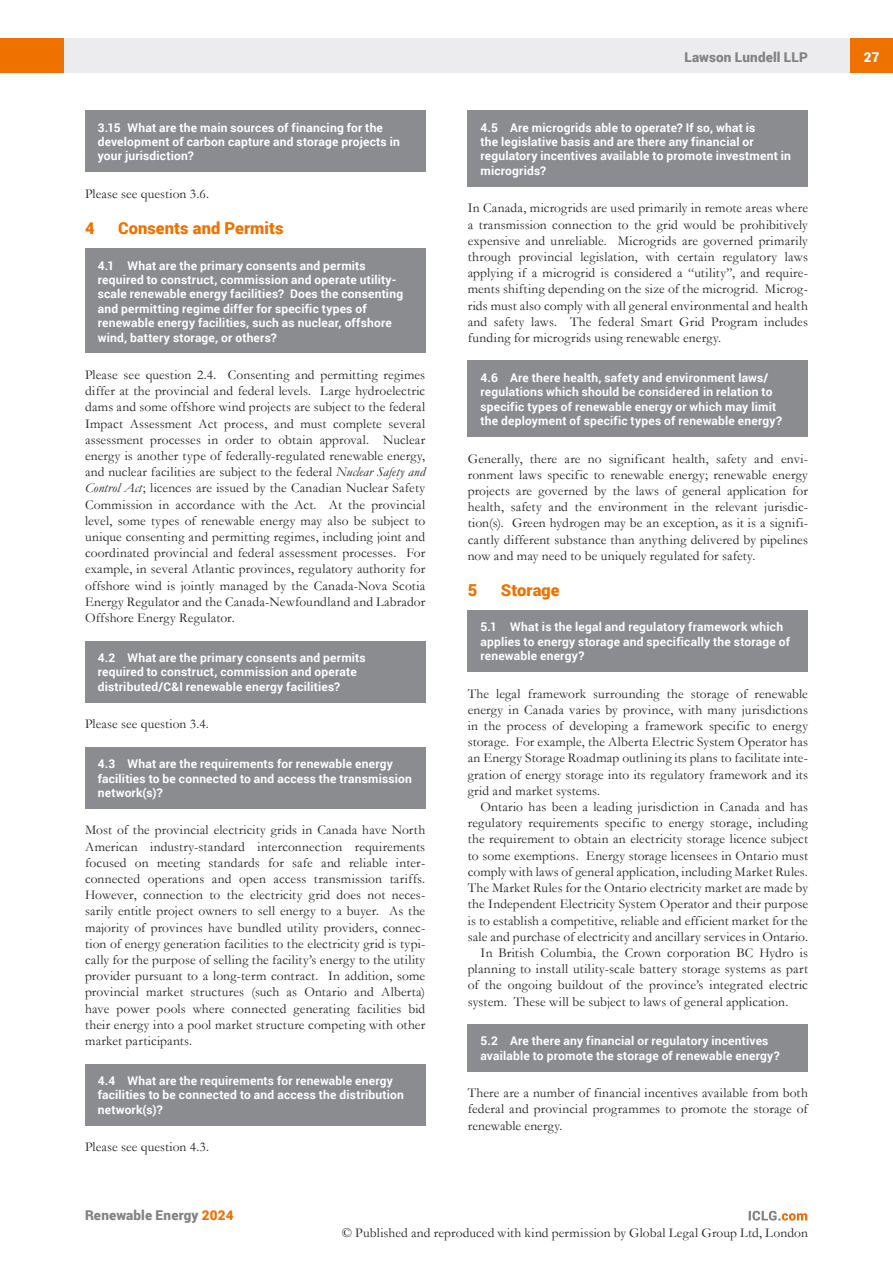
<style>
.page{position:relative;width:893px;height:1263px;background:#fff}
.page>*{position:absolute;margin:0;border:0;box-sizing:border-box;transform-origin:0 0}
.MS_Heading{font:900 16.5px "Roboto";letter-spacing:.005em;color:#ef7100}
.MS_Body_Text_-_First{font:13.5px/16.2px "Garamond";letter-spacing:.01em;color:#231f20;text-align:justify}
.MS_Body_Text_-_Secon{font:13.5px/16.2px "Garamond";letter-spacing:.01em;color:#231f20;text-align:justify}
.t1{font:900 13.5px "Roboto";letter-spacing:.015em;color:#808285}
.t2{font:900 13.5px "Roboto";color:#fff}
.MS_-_Question{font:700 12px/14.4px "Roboto";letter-spacing:.015em;color:#fff}
.MS_-_Question_follow{font:700 12px/14.4px "Roboto";letter-spacing:.015em;color:#fff}
.s1{font-style:italic}
.s2{color:#ef7100}
</style>
<div class="page">
<div style="left:64px;top:38px;width:786px;height:34px;background:#ececee"></div>
<div style="left:850px;top:38px;width:43px;height:34px;background:#ef7100"></div>
<div style="left:0;top:38px;width:64px;height:34px;background:#ef7100"></div>
<svg style="left:749px;top:1211px;width:58px;height:9px"></svg>
<div style="left:468px;top:111px;width:340px;height:76px;background:#8a8c8f"></div>
<div style="left:468px;top:361px;width:340px;height:76px;background:#8a8c8f"></div>
<div style="left:468px;top:610px;width:340px;height:62px;background:#8a8c8f"></div>
<div style="left:468px;top:1024px;width:340px;height:47px;background:#8a8c8f"></div>
<div style="left:85px;top:111px;width:340px;height:61px;background:#8a8c8f"></div>
<div style="left:85px;top:248px;width:340px;height:105px;background:#8a8c8f"></div>
<div style="left:85px;top:641px;width:340px;height:61px;background:#8a8c8f"></div>
<div style="left:85px;top:747px;width:340px;height:62px;background:#8a8c8f"></div>
<div style="left:85px;top:1064px;width:340px;height:61px;background:#8a8c8f"></div>
<p class="MS_-_Question" style="left:98px;top:120px;width:304px">3.15 What are the main sources of financing for the development of carbon capture and storage projects in your jurisdiction?</p>
<p class="MS_Body_Text_-_First" style="left:85px;top:185px;width:126px">Please see question 3.6.</p>
<p class="MS_Heading" style="left:85px;top:216px;width:11px">4</p>
<p class="MS_Heading" style="left:118px;top:216px;width:167px">Consents and Permits</p>
<p class="MS_-_Question_follow" style="left:98px;top:258px;width:307px">4.1 What are the primary consents and permits required to construct, commission and operate utility&shy;scale renewable energy facilities? Does the consenting and permitting regime differ for specific types of renewable energy facilities, such as nuclear, offshore wind, battery storage, or others?</p>
<p class="MS_Body_Text_-_First" style="left:85px;top:366px;width:342px">Please see question 2.4. Consenting and permitting regimes differ at the provincial and federal levels. Large hydroelectric dams and some offshore wind projects are subject to the federal Impact Assessment Act process, and must complete several assessment processes in order to obtain approval. Nuclear energy is another type of federally-regulated renewable energy, and nuclear facilities are subject to the federal <span class="s1">Nuclear Safety and Control Act</span>; licences are issued by the Canadian Nuclear Safety Commission in accordance with the Act. At the provincial level, some types of renewable energy may also be subject to unique consenting and permitting regimes, including joint and coordinated provincial and federal assessment processes. For example, in several Atlantic provinces, regulatory authority for offshore wind is jointly managed by the Canada-Nova Scotia Energy Regulator and the Canada-Newfoundland and Labrador Offshore Energy Regulator.</p>
<p class="MS_-_Question" style="left:98px;top:650px;width:269px">4.2 What are the primary consents and permits required to construct, commission and operate distributed/C&amp;I renewable energy facilities?</p>
<p class="MS_Body_Text_-_First" style="left:85px;top:715px;width:125px">Please see question 3.4.</p>
<p class="MS_-_Question" style="left:98px;top:756px;width:316px">4.3 What are the requirements for renewable energy facilities to be connected to and access the transmission network(s)?</p>
<p class="MS_Body_Text_-_First" style="left:85px;top:822px;width:342px">Most of the provincial electricity grids in Canada have North American industry-standard interconnection requirements focused on meeting standards for safe and reliable inter&shy;connected operations and open access transmission tariffs.<br>However, connection to the electricity grid does not neces&shy;sarily entitle project owners to sell energy to a buyer. As the majority of provinces have bundled utility providers, connec&shy;tion of energy generation facilities to the electricity grid is typi&shy;cally for the purpose of selling the facility’s energy to the utility provider pursuant to a long-term contract. In addition, some provincial market structures (such as Ontario and Alberta) have power pools where connected generating facilities bid their energy into a pool market structure competing with other market participants.</p>
<p class="MS_-_Question" style="left:98px;top:1073px;width:308px">4.4 What are the requirements for renewable energy facilities to be connected to and access the distribution network(s)?</p>
<p class="MS_Body_Text_-_First" style="left:85px;top:1138px;width:125px">Please see question 4.3.</p>
<p class="t1" style="left:85px;top:1206px;width:150px">Renewable Energy <span class="s2">2024</span></p>
<p class="t1" style="left:684px;top:48px;width:125px">Lawson Lundell LLP</p>
<p class="t2" style="left:864px;top:48px;width:17px">27</p>
<p class="MS_-_Question" style="left:480px;top:120px;width:312px">4.5 Are microgrids able to operate? If so, what is<br>the legislative basis and are there any financial or regulatory incentives available to promote investment in microgrids?</p>
<p class="MS_Body_Text_-_First" style="left:468px;top:200px;width:342px">In Canada, microgrids are used primarily in remote areas where a transmission connection to the grid would be prohibitively expensive and unreliable. Microgrids are governed primarily through provincial legislation, with certain regulatory laws applying if a microgrid is considered a “utility”, and require&shy;ments shifting depending on the size of the microgrid. Microg&shy;rids must also comply with all general environmental and health and safety laws. The federal Smart Grid Program includes funding for microgrids using renewable energy.</p>
<p class="MS_-_Question" style="left:480px;top:370px;width:303px">4.6 Are there health, safety and environment laws/ regulations which should be considered in relation to specific types of renewable energy or which may limit the deployment of specific types of renewable energy?</p>
<p class="MS_Body_Text_-_First" style="left:468px;top:450px;width:342px">Generally, there are no significant health, safety and envi&shy;ronment laws specific to renewable energy; renewable energy projects are governed by the laws of general application for health, safety and the environment in the relevant jurisdic&shy;tion(s). Green hydrogen may be an exception, as it is a signifi&shy;cantly different substance than anything delivered by pipelines now and may need to be uniquely regulated for safety.</p>
<p class="MS_Heading" style="left:468px;top:578px;width:11px">5</p>
<p class="MS_Heading" style="left:501px;top:578px;width:60px">Storage</p>
<p class="MS_-_Question_follow" style="left:480px;top:619px;width:311px">5.1 What is the legal and regulatory framework which applies to energy storage and specifically the storage of renewable energy?</p>
<p class="MS_Body_Text_-_First" style="left:468px;top:685px;width:342px">The legal framework surrounding the storage of renewable energy in Canada varies by province, with many jurisdictions in the process of developing a framework specific to energy storage. For example, the Alberta Electric System Operator has an Energy Storage Roadmap outlining its plans to facilitate inte&shy;gration of energy storage into its regulatory framework and its grid and market systems.</p>
<p class="MS_Body_Text_-_Secon" style="left:468px;top:798px;width:342px;text-indent:13px">Ontario has been a leading jurisdiction in Canada and has regulatory requirements specific to energy storage, including the requirement to obtain an electricity storage licence subject to some exemptions. Energy storage licensees in Ontario must comply with laws of general application, including Market Rules.<br>The Market Rules for the Ontario electricity market are made by the Independent Electricity System Operator and their purpose is to establish a competitive, reliable and efficient market for the sale and purchase of electricity and ancillary services in Ontario.</p>
<p class="MS_Body_Text_-_Secon" style="left:468px;top:944px;width:342px;text-indent:13px">In British Columbia, the Crown corporation BC Hydro is planning to install utility-scale battery storage systems as part of the ongoing buildout of the province’s integrated electric system. These will be subject to laws of general application.</p>
<p class="MS_-_Question" style="left:480px;top:1033px;width:301px">5.2 Are there any financial or regulatory incentives available to promote the storage of renewable energy?</p>
<p class="MS_Body_Text_-_First" style="left:468px;top:1084px;width:342px">There are a number of financial incentives available from both federal and provincial programmes to promote the storage of renewable energy.</p>
<p class="MS_Body_Text_-_First" style="left:342px;top:1225px;width:467px">© Published and reproduced with kind permission by Global Legal Group Ltd, London</p>
</div>
